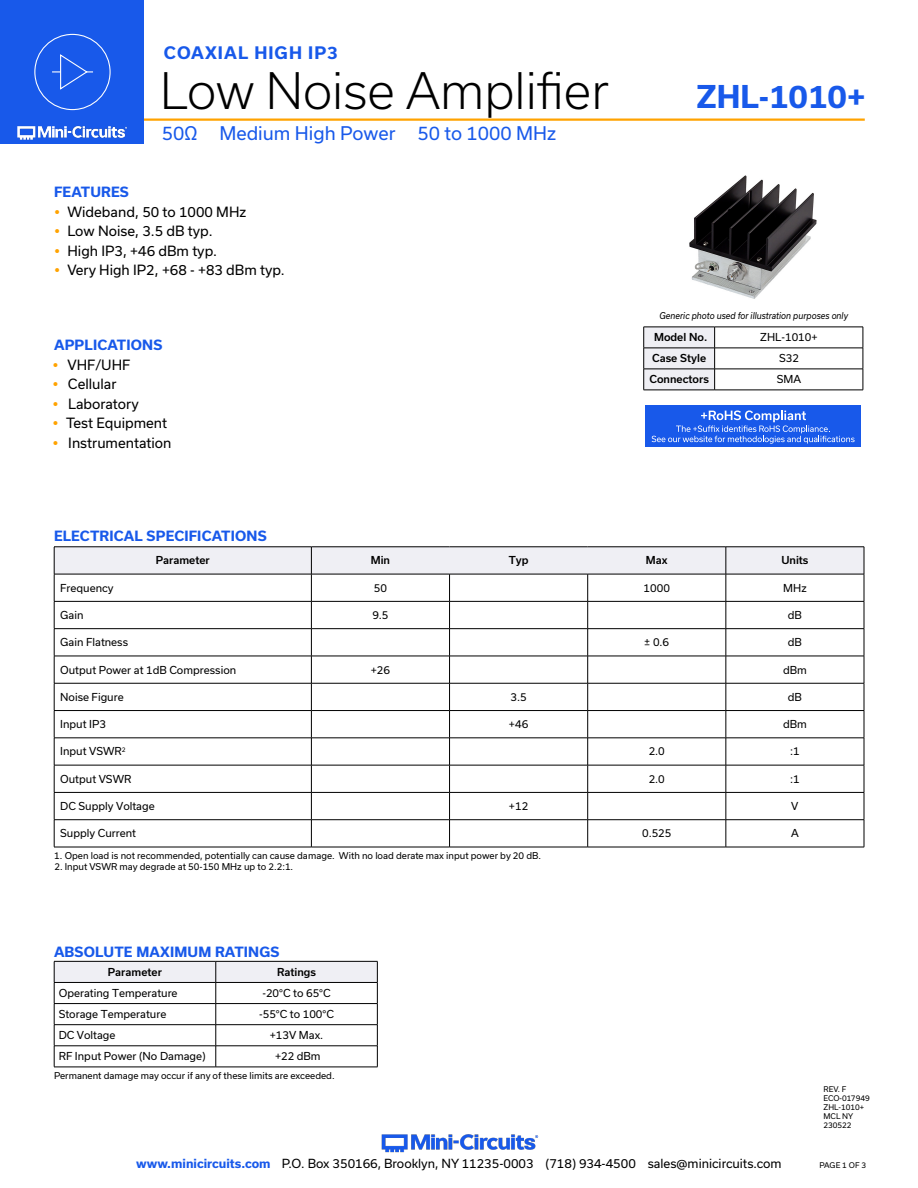
<style>
.page{position:relative;width:918px;height:1188px;background:#fff}
.page>*{position:absolute;margin:0;border:0;box-sizing:border-box;transform-origin:0 0}
.t1{font:300 48px "Usual";color:#000}
.t2{font:700 30px "Usual";color:#1859ea}
.t3{font:18px "Usual";color:#1859ea}
.t4{font:700 16.5px "Usual";letter-spacing:.065em;color:#1859ea}
.t5{font:13.5px "Usual";color:#000}
.Blue_Headers{font:700 13.5px "Usual";letter-spacing:.015em;color:#1859ea}
.t6{font:12px "Usual";color:#000}
.Table_Body_Center{font:10.5px "Usual";color:#000}
.Table_Body_Left_Just{font:10.5px "Usual";color:#000}
.Table_Header_Center{font:500 10.5px "Usual";color:#000}
.Notes{font:9px "Usual";color:#000}
.t7{font:italic 9px "Usual";color:#000;scale:.9 1}
.Revision{font:7.5px "Usual";color:#000}
.s1{font-weight:700;color:#1859ea}
</style>
<div class="page">
<hr style="left:54px;top:847px;width:257px;height:1px;background:#000">
<hr style="left:311px;top:847px;width:139px;height:1px;background:#000">
<hr style="left:450px;top:847px;width:138px;height:1px;background:#000">
<hr style="left:588px;top:847px;width:138px;height:1px;background:#000">
<hr style="left:726px;top:847px;width:138px;height:1px;background:#000">
<svg style="left:54px;top:547px;width:811px;height:300px"></svg>
<hr style="left:112px;top:118px;width:753px;height:3px;background:#ffa300">
<div style="left:0;top:0;width:144px;height:144px;background:#1859ea"></div>
<img style="left:17px;top:120px;width:128px;height:20px">
<div style="left:34px;top:34px;width:77px;height:76px;border:1px solid #fff;border-radius:50%"></div>
<svg style="left:52px;top:54px;width:41px;height:36px"></svg>
<img style="left:381px;top:1134px;width:158px;height:19px">
<img style="left:689px;top:175px;width:128px;height:124px">
<div style="left:645px;top:405px;width:216px;height:42px;background:#1859ea"></div>
<svg style="left:652px;top:410px;width:203px;height:34px"></svg>
<hr style="left:714px;top:327px;width:149px;height:1px;background:#000">
<hr style="left:715px;top:348px;width:148px;height:1px;background:#000">
<hr style="left:715px;top:369px;width:148px;height:1px;background:#000">
<svg style="left:643px;top:327px;width:72px;height:63px"></svg>
<svg style="left:863px;top:327px;width:1px;height:63px"></svg>
<hr style="left:644px;top:390px;width:71px;height:1px;background:#000">
<hr style="left:715px;top:390px;width:148px;height:1px;background:#000">
<svg style="left:54px;top:961px;width:324px;height:106px"></svg>
<hr style="left:54px;top:1067px;width:162px;height:1px;background:#000">
<hr style="left:216px;top:1067px;width:162px;height:1px;background:#000">
<h3 class="t4" style="left:164px;top:44px;width:175px">COAXIAL HIGH IP3</h3>
<h1 class="t1" style="left:160px;top:63px;width:450px">Low Noise Amplifier</h1>
<h3 class="t3" style="left:162px;top:123px;width:396px">50Ω Medium High Power 50 to 1000 MHz</h3>
<p class="Blue_Headers" style="left:54px;top:184px;width:76px">FEATURES</p>
<p class="t5" style="left:68px;top:204px;width:180px">Wideband, 50 to 1000 MHz</p>
<p class="t5" style="left:68px;top:223px;width:147px">Low Noise, 3.5 dB typ.</p>
<p class="t5" style="left:68px;top:243px;width:151px">High IP3, +46 dBm typ.</p>
<p class="t5" style="left:68px;top:262px;width:219px">Very High IP2, +68 - +83 dBm typ.</p>
<p class="Blue_Headers" style="left:54px;top:337px;width:110px">APPLICATIONS</p>
<p class="t5" style="left:68px;top:357px;width:64px">VHF/UHF</p>
<p class="t5" style="left:68px;top:376px;width:50px">Cellular</p>
<p class="t5" style="left:68px;top:396px;width:72px">Laboratory</p>
<p class="t5" style="left:66px;top:415px;width:102px">Test Equipment</p>
<p class="t5" style="left:68px;top:435px;width:105px">Instrumentation</p>
<p class="Blue_Headers" style="left:54px;top:528px;width:214px">ELECTRICAL SPECIFICATIONS</p>
<h2 class="t2" style="left:696px;top:80px;width:171px">ZHL-1010+</h2>
<p class="t7" style="left:660px;top:310px;width:211px">Generic photo used for illustration purposes only</p>
<p class="Table_Header_Center" style="left:654px;top:331px;width:55px">Model No.</p>
<p class="Table_Body_Center" style="left:760px;top:331px;width:59px">ZHL-1010+</p>
<p class="Table_Header_Center" style="left:652px;top:352px;width:55px">Case Style</p>
<p class="Table_Body_Center" style="left:779px;top:352px;width:21px">S32</p>
<p class="Table_Header_Center" style="left:649px;top:373px;width:61px">Connectors</p>
<p class="Table_Body_Center" style="left:777px;top:373px;width:26px">SMA</p>
<p class="Table_Header_Center" style="left:156px;top:554px;width:56px">Parameter</p>
<p class="Table_Header_Center" style="left:371px;top:554px;width:21px">Min</p>
<p class="Table_Header_Center" style="left:509px;top:554px;width:21px">Typ</p>
<p class="Table_Header_Center" style="left:646px;top:554px;width:23px">Max</p>
<p class="Table_Header_Center" style="left:781px;top:554px;width:29px">Units</p>
<p class="Table_Body_Center" style="left:60px;top:582px;width:55px">Frequency</p>
<p class="Table_Body_Center" style="left:374px;top:582px;width:15px">50</p>
<p class="Table_Body_Center" style="left:644px;top:582px;width:28px">1000</p>
<p class="Table_Body_Center" style="left:783px;top:582px;width:25px">MHz</p>
<p class="Table_Body_Center" style="left:60px;top:609px;width:25px">Gain</p>
<p class="Table_Body_Center" style="left:372px;top:609px;width:18px">9.5</p>
<p class="Table_Body_Center" style="left:788px;top:609px;width:16px">dB</p>
<p class="Table_Body_Center" style="left:60px;top:636px;width:69px">Gain Flatness</p>
<p class="Table_Body_Center" style="left:644px;top:636px;width:26px">± 0.6</p>
<p class="Table_Body_Center" style="left:788px;top:636px;width:16px">dB</p>
<p class="Table_Body_Center" style="left:60px;top:664px;width:178px">Output Power at 1dB Compression</p>
<p class="Table_Body_Center" style="left:371px;top:664px;width:21px">+26</p>
<p class="Table_Body_Center" style="left:783px;top:664px;width:25px">dBm</p>
<p class="Table_Body_Center" style="left:60px;top:691px;width:65px">Noise Figure</p>
<p class="Table_Body_Center" style="left:511px;top:691px;width:18px">3.5</p>
<p class="Table_Body_Center" style="left:788px;top:691px;width:16px">dB</p>
<p class="Table_Body_Center" style="left:60px;top:718px;width:47px">Input IP3</p>
<p class="Table_Body_Center" style="left:509px;top:718px;width:21px">+46</p>
<p class="Table_Body_Center" style="left:783px;top:718px;width:25px">dBm</p>
<p class="Table_Body_Center" style="left:60px;top:745px;width:67px">Input VSWR<sup>2</sup></p>
<p class="Table_Body_Center" style="left:649px;top:745px;width:18px">2.0</p>
<p class="Table_Body_Center" style="left:790px;top:745px;width:11px">:1</p>
<p class="Table_Body_Center" style="left:60px;top:773px;width:73px">Output VSWR</p>
<p class="Table_Body_Center" style="left:649px;top:773px;width:18px">2.0</p>
<p class="Table_Body_Center" style="left:790px;top:773px;width:11px">:1</p>
<p class="Table_Body_Center" style="left:60px;top:800px;width:96px">DC Supply Voltage</p>
<p class="Table_Body_Center" style="left:509px;top:800px;width:21px">+12</p>
<p class="Table_Body_Center" style="left:791px;top:800px;width:9px">V</p>
<p class="Table_Body_Center" style="left:60px;top:827px;width:77px">Supply Current</p>
<p class="Table_Body_Center" style="left:642px;top:827px;width:31px">0.525</p>
<p class="Table_Body_Center" style="left:791px;top:827px;width:9px">A</p>
<p class="Notes" style="left:54px;top:851px;width:488px">1. Open load is not recommended, potentially can cause damage. With no load derate max input power by 20 dB.</p>
<p class="Notes" style="left:54px;top:862px;width:240px">2. Input VSWR may degrade at 50-150 MHz up to 2.2:1.</p>
<p class="Blue_Headers" style="left:54px;top:944px;width:227px">ABSOLUTE MAXIMUM RATINGS</p>
<p class="Table_Header_Center" style="left:108px;top:966px;width:56px">Parameter</p>
<p class="Table_Header_Center" style="left:277px;top:966px;width:41px">Ratings</p>
<p class="Table_Body_Left_Just" style="left:59px;top:987px;width:120px">Operating Temperature</p>
<p class="Table_Body_Center" style="left:262px;top:987px;width:70px">-20°C to 65°C</p>
<p class="Table_Body_Left_Just" style="left:59px;top:1008px;width:109px">Storage Temperature</p>
<p class="Table_Body_Center" style="left:259px;top:1008px;width:76px">-55°C to 100°C</p>
<p class="Table_Body_Left_Just" style="left:59px;top:1029px;width:58px">DC Voltage</p>
<p class="Table_Body_Center" style="left:270px;top:1029px;width:55px">+13V Max.</p>
<p class="Table_Body_Left_Just" style="left:59px;top:1050px;width:149px">RF Input Power (No Damage)</p>
<p class="Table_Body_Center" style="left:275px;top:1050px;width:47px">+22 dBm</p>
<p class="Notes" style="left:54px;top:1070px;width:282px">Permanent damage may occur if any of these limits are exceeded.</p>
<p class="Revision" style="left:824px;top:1085px;width:24px">REV. F</p>
<p class="Revision" style="left:824px;top:1094px;width:48px">ECO-017949</p>
<p class="Revision" style="left:824px;top:1103px;width:42px">ZHL-1010+</p>
<p class="Revision" style="left:824px;top:1112px;width:31px">MCL NY</p>
<p class="Revision" style="left:824px;top:1121px;width:30px">230522</p>
<p class="t6" style="left:136px;top:1157px;width:647px"><span class="s1">www.minicircuits.com</span> P.O. Box 350166, Brooklyn, NY 11235-0003 (718) 934-4500 sales@minicircuits.com</p>
<p class="Revision" style="left:819px;top:1161px;width:48px">PAGE 1 OF 3</p>
</div>
